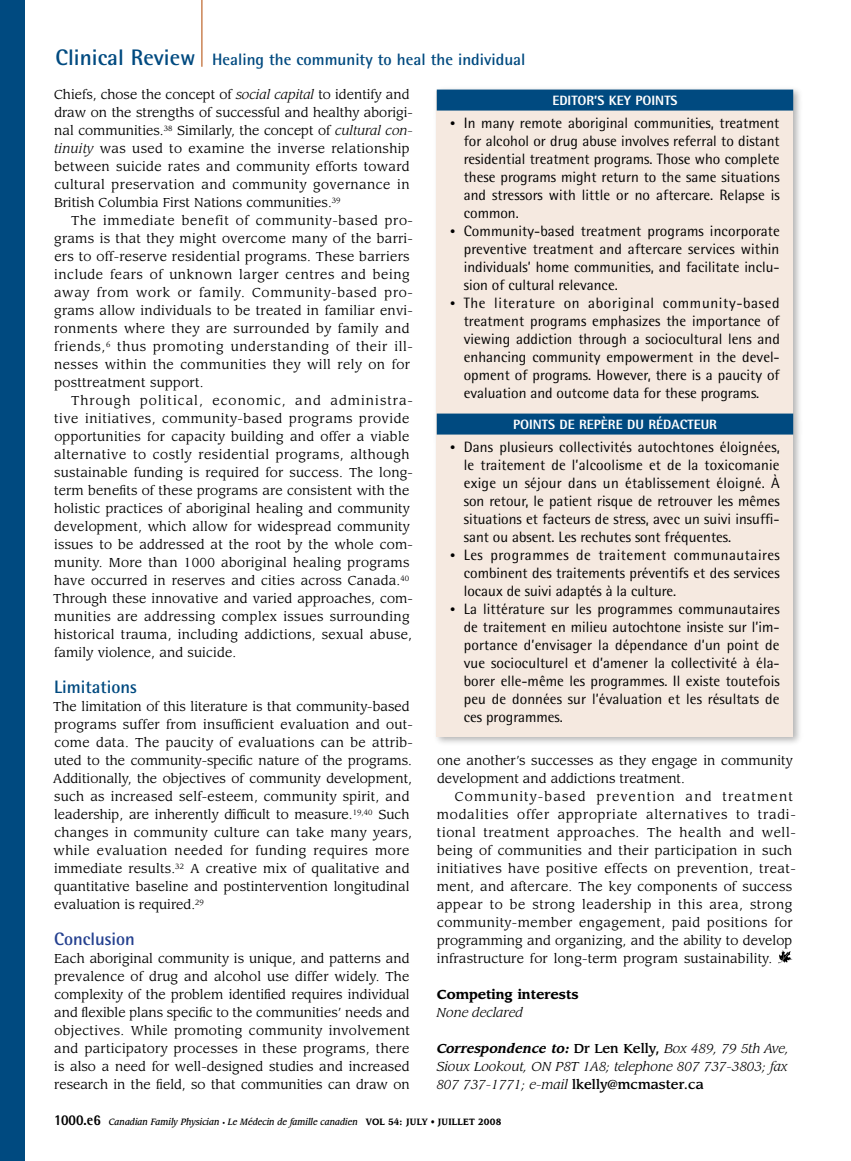
<style>
.page{position:relative;width:851px;height:1161px;background:#fff}
.page>*{position:absolute;margin:0;border:0;box-sizing:border-box;transform-origin:0 0}
.t1{font:700 18px "Rotis Semi Sans Std";color:#004a80}
.t2{font:700 18px "Rotis Semi Sans Std";color:#24408f}
.t3{font:700 16.5px "Rotis Semi Sans Std";color:#004a80}
.t4{font:15px/18px "Rotis Semi Sans Std";color:#000;text-align:justify}
.t5{font:800 13.5px "Rotis Semi Sans Std";color:#fff}
.t6{font:12.75px/18px "Leawood Std";letter-spacing:.02em;color:#000}
.t7{font:12.75px/18px "Leawood Std";color:#000}
.t8{font:italic 12.75px/18px "Leawood Std";color:#000;text-align:justify}
.t9{font:700 12.75px "Leawood Std";color:#000}
.t10{font:italic 500 9px "Leawood Std";color:#000;scale:.9 1}
.s1{font-size:22.5px}
.s2{font-style:italic}
.s3{font-size:10.5px}
.s4{font-weight:700}
.s5{font-weight:500;font-style:normal}
.s6{font-family:"Rotis Semi Sans Std";font-weight:800;font-style:normal;font-size:15px}
.s7{font-style:normal;font-size:6px}
.s8{font-weight:700;font-style:normal}
</style>
<div class="page">
<div style="left:0;top:0;width:24px;height:1161px;background:#004a80"></div>
<hr style="left:201px;top:0;width:1px;height:67px;background:#cb8354">
<svg style="left:778px;top:950px;width:14px;height:13px"></svg>
<div style="left:432px;top:85px;width:372px;height:662px;background:#000;opacity:.3"></div>
<div style="left:436px;top:92px;width:357px;height:645px;background:#f5e9e0"></div>
<div style="left:436px;top:90px;width:357px;height:21px;background:#004a80"></div>
<div style="left:436px;top:414px;width:357px;height:21px;background:#004a80"></div>
<p class="t3" style="left:56px;top:49px;width:471px"><span class="s1">Clinical Review</span> Healing the community to heal the individual</p>
<p class="t7" style="left:54px;top:86px;width:360px">Chiefs, chose the concept of <span class="s2">social capital</span> to identify and draw on the strengths of successful and healthy aborigi&shy;nal communities.<sup>38</sup> Similarly, the concept of <span class="s2">cultural con&shy;tinuity</span> was used to examine the inverse relationship between suicide rates and community efforts toward cultural preservation and community governance in British Columbia First Nations communities.<sup>39</sup></p>
<p class="t6" style="left:54px;top:212px;width:360px;text-indent:17px">The immediate benefit of community-based pro&shy;grams is that they might overcome many of the barri&shy;ers to off-reserve residential programs. These barriers include fears of unknown larger centres and being away from work or family. Community-based pro&shy;grams allow individuals to be treated in familiar envi&shy;ronments where they are surrounded by family and friends,<sup>6</sup> thus promoting understanding of their ill&shy;nesses within the communities they will rely on for posttreatment support.</p>
<p class="t6" style="left:53px;top:392px;width:361px;text-indent:18px">Through political, economic, and administra&shy;tive initiatives, community-based programs provide opportunities for capacity building and offer a viable alternative to costly residential programs, although sustainable funding is required for success. The long&shy;term benefits of these programs are consistent with the holistic practices of aboriginal healing and community development, which allow for widespread community issues to be addressed at the root by the whole com&shy;munity. More than 1000 aboriginal healing programs have occurred in reserves and cities across Canada.<sup>40<br></sup>Through these innovative and varied approaches, com&shy;munities are addressing complex issues surrounding historical trauma, including addictions, sexual abuse, family violence, and suicide.</p>
<h1 class="t1" style="left:54px;top:676px;width:85px">Limitations</h1>
<p class="t6" style="left:53px;top:698px;width:361px">The limitation of this literature is that community-based programs suffer from insufficient evaluation and out&shy;come data. The paucity of evaluations can be attrib&shy;uted to the community-specific nature of the programs.<br>Additionally, the objectives of community development, such as increased self-esteem, community spirit, and leadership, are inherently difficult to measure.<sup>19,40</sup> Such changes in community culture can take many years, while evaluation needed for funding requires more immediate results.<sup>32</sup> A creative mix of qualitative and quantitative baseline and postintervention longitudinal evaluation is required.<sup>29</sup></p>
<h1 class="t2" style="left:54px;top:928px;width:82px">Conclusion</h1>
<p class="t6" style="left:54px;top:950px;width:357px;text-align:justify">Each aboriginal community is unique, and patterns and prevalence of drug and alcohol use differ widely. The complexity of the problem identified requires individual and flexible plans specific to the communities’ needs and objectives. While promoting community involvement and participatory processes in these programs, there is also a need for well-designed studies and increased research in the field, so that communities can draw on</p>
<p class="t5" style="left:552px;top:92px;width:15px">EDITOR</p>
<p class="t5" style="left:594px;top:92px;width:50px">’S KEY POINTS</p>
<p class="t4" style="left:464px;top:114px;width:317px;text-indent:-14px"><span class="s3">•</span> In many remote aboriginal communities, treatment for alcohol or drug abuse involves referral to distant residential treatment programs. Those who complete these programs might return to the same situations and stressors with little or no aftercare. Relapse is common.</p>
<p class="t4" style="left:464px;top:222px;width:317px;text-indent:-14px"><span class="s3">•</span> Community-based treatment programs incorporate preventive treatment and aftercare services within individuals’ home communities, and facilitate inclu&shy;sion of cultural relevance.</p>
<p class="t4" style="left:464px;top:294px;width:318px;text-indent:-14px"><span class="s3">•</span> The literature on aboriginal community-based treatment programs emphasizes the importance of viewing addiction through a sociocultural lens and enhancing community empowerment in the devel&shy;opment of programs. However, there is a paucity of evaluation and outcome data for these programs.</p>
<p class="t5" style="left:513px;top:416px;width:15px">POINTS</p>
<p class="t5" style="left:559px;top:416px;width:98px">DEREPÈREDURÉDACTEUR</p>
<p class="t4" style="left:464px;top:438px;width:317px;text-indent:-14px"><span class="s3">•</span> Dans plusieurs collectivités autochtones éloignées, le traitement de l’alcoolisme et de la toxicomanie exige un séjour dans un établissement éloigné. À son retour, le patient risque de retrouver les mêmes situations et facteurs de stress, avec un suivi insuffi&shy;sant ou absent. Les rechutes sont fréquentes.</p>
<p class="t4" style="left:464px;top:546px;width:317px;text-indent:-14px"><span class="s3">•</span> Les programmes de traitement communautaires combinent des traitements préventifs et des services locaux de suivi adaptés à la culture.</p>
<p class="t4" style="left:464px;top:600px;width:317px;text-indent:-14px"><span class="s3">•</span> La littérature sur les programmes communautaires de traitement en milieu autochtone insiste sur l’im&shy;portance d’envisager la dépendance d’un point de vue socioculturel et d’amener la collectivité à éla&shy;borer elle-même les programmes. Il existe toutefois peu de données sur l’évaluation et les résultats de ces programmes.</p>
<p class="t6" style="left:437px;top:752px;width:357px">one another’s successes as they engage in community development and addictions treatment.</p>
<p class="t6" style="left:437px;top:788px;width:360px;text-indent:18px">Community-based prevention and treatment modalities offer appropriate alternatives to tradi&shy;tional treatment approaches. The health and well&shy;being of communities and their participation in such initiatives have positive effects on prevention, treat&shy;ment, and aftercare. The key components of success appear to be strong leadership in this area, strong community-member engagement, paid positions for programming and organizing, and the ability to develop infrastructure for long-term program sustainability.</p>
<p class="t9" style="left:437px;top:987px;width:143px">Competing interests</p>
<p class="t8" style="left:436px;top:1004px;width:88px">None declared</p>
<p class="t8" style="left:436px;top:1040px;width:354px"><span class="s4">Correspondence to:</span> <span class="s5">Dr Len Kelly,</span> Box 489, 79 5th Ave, Sioux Lookout, ON P8T 1A8; telephone 807 737-3803; fax 807 737-1771; e-mail <span class="s5">lkelly@mcmaster.ca</span></p>
<p class="t10" style="left:54px;top:1116px;width:498px"><span class="s6">1000.E6</span> Canadian Family Physician <span class="s7">•</span> Le Médecin de famille canadien <span class="s8">Vol 54: july • juillet 2008</span></p>
</div>
